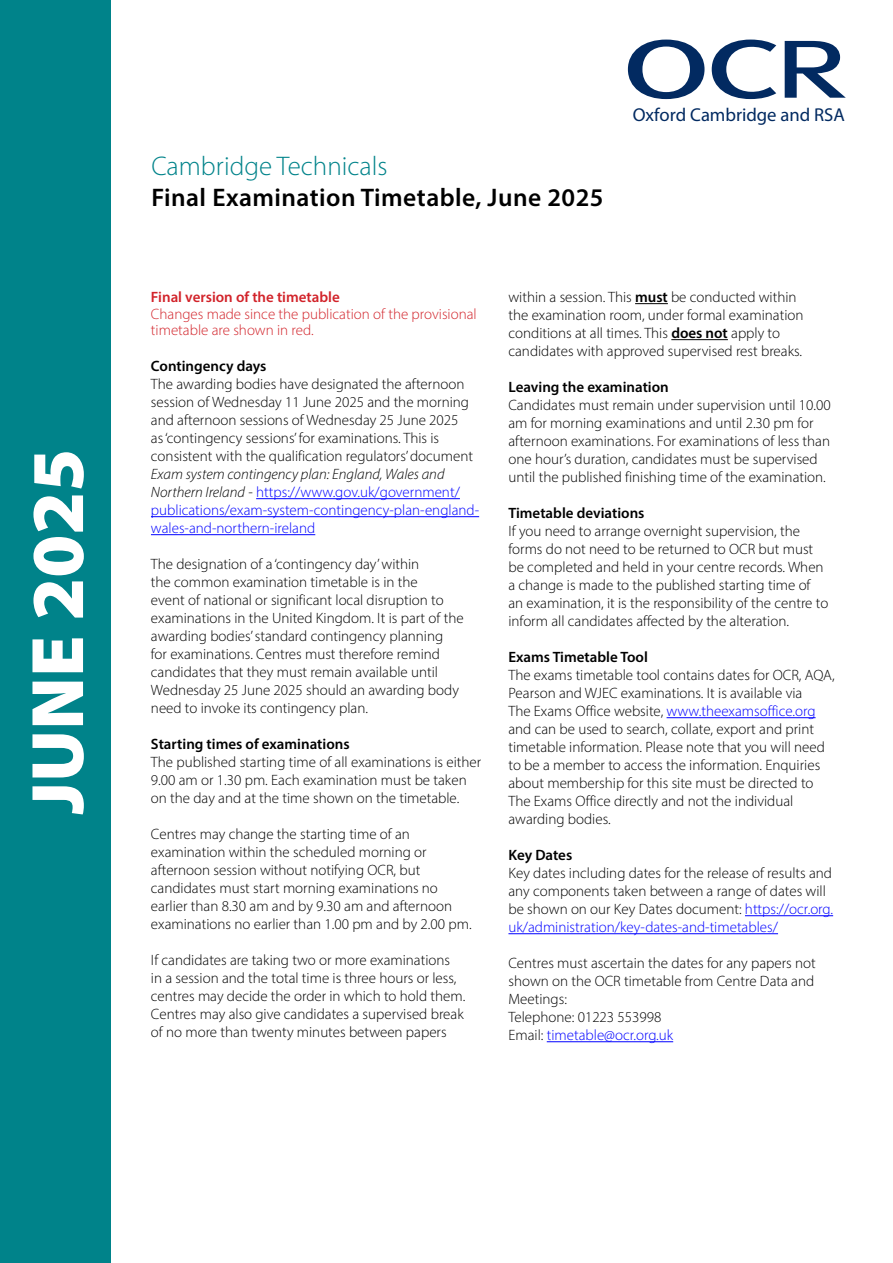
<style>
.page{position:relative;width:893px;height:1263px;background:#fff}
.page>*{position:absolute;margin:0;border:0;box-sizing:border-box;transform-origin:0 0}
.t1{font:900 75px "Myriad Pro";color:#fff}
.t2{font:300 27px "Myriad Pro";color:#00838a}
.t3{font:600 25.5px "Myriad Pro";letter-spacing:.02em;color:#000}
.t4{font:18.6px "Myriad Pro";color:#022a61}
.body{font:300 15px/18px "Myriad Pro";color:#000}
.body-2{font:600 15px "Myriad Pro";color:#000}
.t5{font:300 15px/16.5px "Myriad Pro";color:#d2232a}
.t6{font:600 15px "Myriad Pro";color:#d2232a}
.body-3{font:300 15px "Myriad Pro";color:#00f}
.body_head{font:600 15px "Myriad Pro";color:#000}
.s1{font-style:italic}
.s2{color:#00f}
.s3{font-weight:600}
.s4{color:#000}
</style>
<div class="page">
<svg style="left:628px;top:40px;width:76px;height:59px"></svg>
<svg style="left:785px;top:41px;width:61px;height:57px"></svg>
<svg style="left:712px;top:40px;width:64px;height:59px"></svg>
<hr style="left:256px;top:498px;width:204px;height:1px;background:#00f">
<hr style="left:151px;top:516px;width:328px;height:1px;background:#00f">
<hr style="left:151px;top:534px;width:164px;height:1px;background:#00f">
<hr style="left:635px;top:303px;width:33px;height:1px;background:#000">
<hr style="left:671px;top:339px;width:57px;height:1px;background:#000">
<hr style="left:667px;top:717px;width:149px;height:1px;background:#00f">
<hr style="left:745px;top:915px;width:88px;height:1px;background:#00f">
<hr style="left:508px;top:933px;width:270px;height:1px;background:#00f">
<hr style="left:547px;top:1041px;width:126px;height:1px;background:#00f">
<div style="left:0;top:0;width:111px;height:1263px;background:#00838a"></div>
<p class="t1" style="left:8px;top:814px;width:367px;rotate:-90deg">JUNE 2025</p>
<p class="t2" style="left:151px;top:150px;width:238px">Cambridge Technicals</p>
<p class="t3" style="left:151px;top:181px;width:454px">Final Examination Timetable, June 2025</p>
<p class="t4" style="left:633px;top:103px;width:214px">Oxford Cambridge and RSA</p>
<p class="t6" style="left:151px;top:288px;width:190px">Final version of the timetable</p>
<p class="t5" style="left:151px;top:305px;width:327px">Changes made since the publication of the provisional timetable are shown in red.</p>
<p class="body_head" style="left:151px;top:357px;width:117px">Contingency days</p>
<p class="body" style="left:151px;top:375px;width:330px">The awarding bodies have designated the afternoon session of Wednesday 11 June 2025 and the morning and afternoon sessions of Wednesday 25 June 2025<br>as ‘contingency sessions’ for examinations. This is consistent with the qualification regulators’ document <span class="s1">Exam system contingency plan: England, Wales and Northern Ireland</span> - <span class="s2">https://www.gov.uk/government/ publications/exam-system-contingency-plan-england&shy;wales-and-northern-ireland</span></p>
<p class="body" style="left:151px;top:555px;width:314px">The designation of a ‘contingency day’ within<br>the common examination timetable is in the<br>event of national or significant local disruption to examinations in the United Kingdom. It is part of the awarding bodies’ standard contingency planning<br>for examinations. Centres must therefore remind candidates that they must remain available until Wednesday 25 June 2025 should an awarding body need to invoke its contingency plan.</p>
<p class="body-2" style="left:151px;top:735px;width:200px">Starting times of examinations</p>
<p class="body" style="left:151px;top:753px;width:332px">The published starting time of all examinations is either<br>9.00 am or 1.30 pm. Each examination must be taken on the day and at the time shown on the timetable.</p>
<p class="body" style="left:151px;top:825px;width:322px">Centres may change the starting time of an examination within the scheduled morning or afternoon session without notifying OCR, but candidates must start morning examinations no earlier than 8.30 am and by 9.30 am and afternoon examinations no earlier than 1.00 pm and by 2.00 pm.</p>
<p class="body" style="left:151px;top:951px;width:316px">If candidates are taking two or more examinations<br>in a session and the total time is three hours or less, centres may decide the order in which to hold them.<br>Centres may also give candidates a supervised break of no more than twenty minutes between papers</p>
<p class="body" style="left:508px;top:288px;width:297px">within a session. This <span class="s3">must</span> be conducted within the examination room, under formal examination conditions at all times. This <span class="s3">does not</span> apply to candidates with approved supervised rest breaks.</p>
<p class="body-2" style="left:508px;top:378px;width:162px">Leaving the examination</p>
<p class="body" style="left:508px;top:396px;width:324px">Candidates must remain under supervision until 10.00 am for morning examinations and until 2.30 pm for afternoon examinations. For examinations of less than one hour’s duration, candidates must be supervised until the published finishing time of the examination.</p>
<p class="body-2" style="left:508px;top:504px;width:138px">Timetable deviations</p>
<p class="body" style="left:508px;top:522px;width:321px">If you need to arrange overnight supervision, the forms do not need to be returned to OCR but must be completed and held in your centre records. When a change is made to the published starting time of an examination, it is the responsibility of the centre to inform all candidates affected by the alteration.</p>
<p class="body-2" style="left:508px;top:648px;width:141px">Exams Timetable Tool</p>
<p class="body" style="left:508px;top:666px;width:328px">The exams timetable tool contains dates for OCR, AQA, Pearson and WJEC examinations. It is available via<br>The Exams Office website, <span class="s2">www.theexamsoffice.org </span>and can be used to search, collate, export and print timetable information. Please note that you will need to be a member to access the information. Enquiries about membership for this site must be directed to The Exams Office directly and not the individual awarding bodies.</p>
<p class="body-2" style="left:508px;top:846px;width:65px">Key Dates</p>
<p class="body" style="left:508px;top:864px;width:326px">Key dates including dates for the release of results and any components taken between a range of dates will be shown on our Key Dates document: <span class="s2">https://ocr.org. uk/administration/key-dates-and-timetables/</span></p>
<p class="body" style="left:508px;top:954px;width:309px;text-align:justify">Centres must ascertain the dates for any papers not shown on the OCR timetable from Centre Data and Meetings:</p>
<p class="body" style="left:508px;top:1008px;width:155px">Telephone: 01223 553998</p>
<p class="body-3" style="left:508px;top:1026px;width:166px"><span class="s4">Email:</span> timetable@ocr.org.uk</p>
</div>
